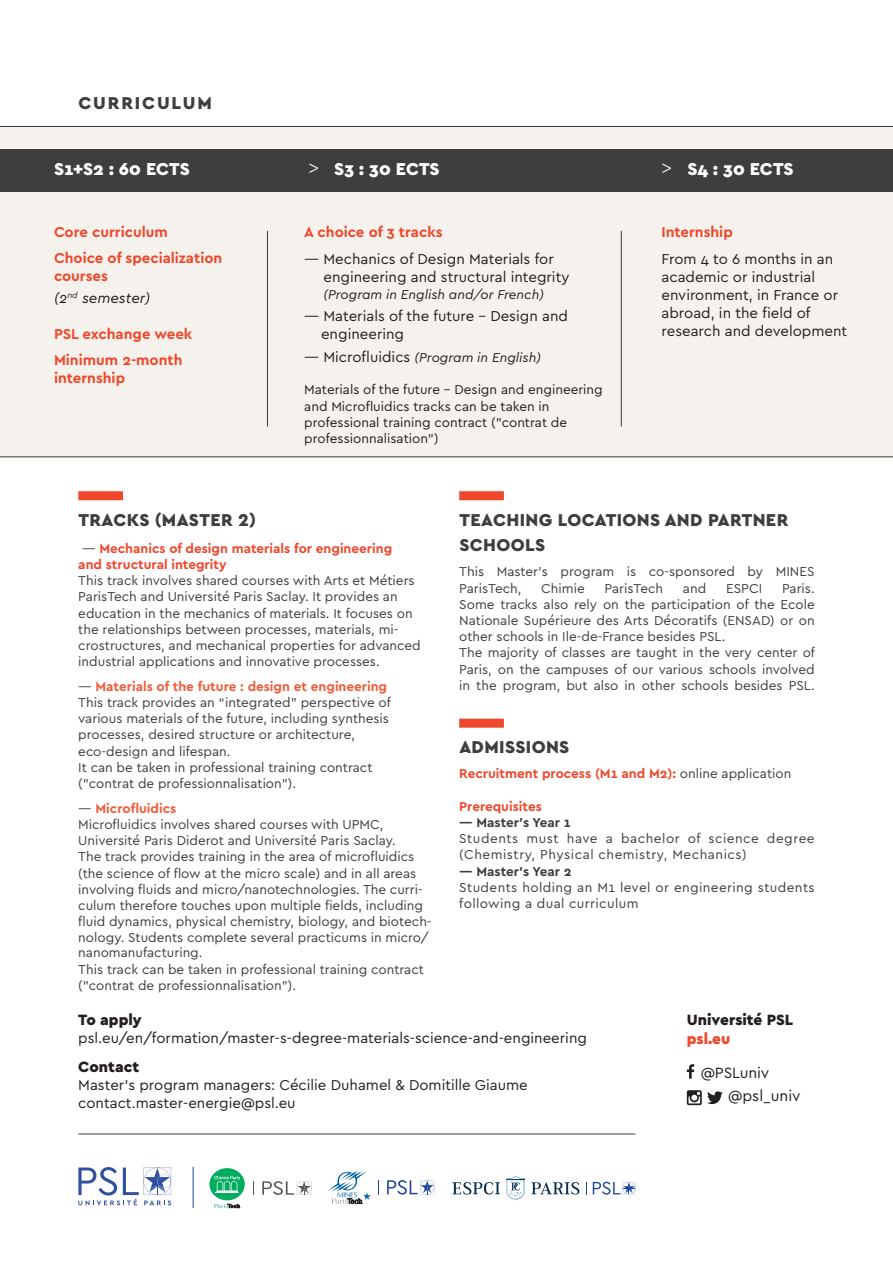
<style>
.page{position:relative;width:893px;height:1263px;background:#fff}
.page>*{position:absolute;margin:0;border:0;box-sizing:border-box;transform-origin:0 0}
.t1{font:900 18px/25.5px "Cera PRO";letter-spacing:.02em;color:#3e3e3f}
.t2{font:900 18px "Cera PRO";color:#fff}
.t3{font:900 18px "Cera PRO";letter-spacing:.1em;color:#3e3e3f}
.t4{font:18px "Myriad Pro";color:#fff}
.t5{font:900 15.6px "Cera PRO";color:#231f20}
.t6{font:15.6px "Cera PRO";letter-spacing:-.01em;color:#231f20}
.t7{font:900 15.6px "Cera PRO";color:#ef472b}
.t8{font:15px/18px "Cera PRO";color:#231f20}
.t9{font:700 15px/18px "Cera PRO";color:#ef472b}
.t10{font:italic 15px "Cera PRO";color:#231f20}
.t11{font:13.5px/16.2px "Cera PRO";color:#3e3e3f}
.t12{font:13.5px/16.2px "Cera PRO";color:#231f20}
.t13{font:13.5px/16.2px "Cera PRO";letter-spacing:.04em;color:#3e3e3f}
.t14{font:13.5px/16.2px "Cera PRO";letter-spacing:.03em;color:#3e3e3f}
.t15{font:italic 13.5px "Cera PRO";color:#231f20}
.t16{font:700 13.5px "Cera PRO";color:#ef472b}
.t17{font:700 13.5px "Cera PRO";color:#3e3e3f}
.s1{font-style:normal;font-size:15px}
.s2{font-weight:700;color:#ef472b}
.s3{font-weight:700;color:#f15b39}
.s4{font-weight:400;color:#3e3e3f}
</style>
<div class="page">
<div style="left:0;top:127px;width:893px;height:330px;background:#f5f2ee"></div>
<div style="left:0;top:149px;width:893px;height:42px;background:#3e3e3f"></div>
<hr style="left:78px;top:1133px;width:557px;height:1px;background:#3e3e3f">
<hr style="left:0;top:456px;width:893px;height:1px;background:#3e3e3f">
<hr style="left:0;top:126px;width:893px;height:1px;background:#3e3e3f">
<div style="left:78px;top:491px;width:45px;height:9px;background:#ef472b"></div>
<div style="left:459px;top:491px;width:45px;height:9px;background:#ef472b"></div>
<div style="left:459px;top:719px;width:45px;height:9px;background:#ef472b"></div>
<hr style="left:267px;top:231px;width:1px;height:195px;background:#3e3e3f">
<hr style="left:621px;top:231px;width:1px;height:195px;background:#3e3e3f">
<hr style="left:193px;top:1167px;width:1px;height:41px;background:#1d449b">
<svg style="left:687px;top:1064px;width:7px;height:15px"></svg>
<svg style="left:687px;top:1090px;width:36px;height:15px"></svg>
<svg style="left:78px;top:1167px;width:93px;height:38px"></svg>
<svg style="left:387px;top:1180px;width:47px;height:14px"></svg>
<svg style="left:328px;top:1171px;width:43px;height:33px"></svg>
<svg style="left:586px;top:1182px;width:1px;height:12px"></svg>
<svg style="left:593px;top:1182px;width:42px;height:12px"></svg>
<svg style="left:452px;top:1182px;width:48px;height:12px"></svg>
<svg style="left:531px;top:1182px;width:48px;height:12px"></svg>
<svg style="left:507px;top:1176px;width:18px;height:24px"></svg>
<svg style="left:262px;top:1181px;width:50px;height:14px"></svg>
<div style="left:209px;top:1168px;width:36px;height:32px;background:#00ad5e;border-radius:50%"></div>
<svg style="left:214px;top:1203px;width:26px;height:5px"></svg>
<svg style="left:214px;top:1176px;width:26px;height:17px"></svg>
<p class="t3" style="left:78px;top:91px;width:135px">CURRICULUM</p>
<p class="t2" style="left:54px;top:157px;width:137px">S1+S2 : 60 ECTS</p>
<p class="t2" style="left:687px;top:157px;width:108px">S4 : 30 ECTS</p>
<p class="t4" style="left:309px;top:156px;width:12px">&gt;</p>
<p class="t2" style="left:334px;top:157px;width:107px">S3 : 30 ECTS</p>
<p class="t4" style="left:661px;top:156px;width:12px">&gt;</p>
<p class="t9" style="left:54px;top:223px;width:115px">Core curriculum</p>
<p class="t9" style="left:54px;top:248px;width:170px">Choice of specialization courses</p>
<p class="t10" style="left:54px;top:288px;width:98px">(2<sup>nd</sup> semester)</p>
<p class="t9" style="left:54px;top:325px;width:140px">PSL exchange week</p>
<p class="t9" style="left:54px;top:350px;width:130px">Minimum 2-month</p>
<p class="t9" style="left:54px;top:368px;width:73px">internship</p>
<p class="t9" style="left:304px;top:223px;width:140px">A choice of 3 tracks</p>
<p class="t8" style="left:323px;top:250px;width:247px;text-indent:-19px">— Mechanics of Design Materials for engineering and structural integrity</p>
<p class="t15" style="left:323px;top:285px;width:222px">(Program in English and/or French)</p>
<p class="t8" style="left:321px;top:307px;width:248px;text-indent:-17px">— Materials of the future - Design and engineering</p>
<p class="t15" style="left:304px;top:348px;width:238px"><span class="s1">— Microfluidics</span> (Program in English)</p>
<p class="t12" style="left:304px;top:381px;width:300px">Materials of the future - Design and engineering and Microfluidics tracks can be taken in professional training contract ("contrat de professionnalisation")</p>
<p class="t9" style="left:661px;top:223px;width:73px">Internship</p>
<p class="t8" style="left:661px;top:250px;width:187px">From 4 to 6 months in an academic or industrial environment, in France or abroad, in the field of research and development</p>
<p class="t1" style="left:78px;top:506px;width:179px">TRACKS (MASTER 2)</p>
<p class="t11" style="left:78px;top:539px;width:344px">— <span class="s2">Mechanics of design materials for engineering<br>and structural integrity<br></span>This track involves shared courses with Arts et Métiers ParisTech and Université Paris Saclay. It provides an education in the mechanics of materials. It focuses on the relationships between processes, materials, mi&shy;crostructures, and mechanical properties for advanced industrial applications and innovative processes.</p>
<p class="t11" style="left:78px;top:678px;width:314px">— <span class="s3">Materials of the future : design et engineering </span>This track provides an “integrated” perspective of various materials of the future, including synthesis processes, desired structure or architecture, eco-design and lifespan.<br>It can be taken in professional training contract ("contrat de professionnalisation").</p>
<p class="t11" style="left:78px;top:800px;width:355px">— <span class="s3">Microfluidics<br></span>Microfluidics involves shared courses with UPMC, Université Paris Diderot and Université Paris Saclay.<br>The track provides training in the area of microfluidics (the science of flow at the micro scale) and in all areas involving fluids and micro/nanotechnologies. The curri&shy;culum therefore touches upon multiple fields, including fluid dynamics, physical chemistry, biology, and biotech&shy;nology. Students complete several practicums in micro/ nanomanufacturing.<br>This track can be taken in professional training contract ("contrat de professionnalisation").</p>
<p class="t1" style="left:459px;top:506px;width:330px">TEACHING LOCATIONS AND PARTNER<br>SCHOOLS</p>
<p class="t11" style="left:459px;top:563px;width:357px">This Master's program is co-sponsored by MINES<br>ParisTech,</p>
<p class="t11" style="left:541px;top:579px;width:45px">Chimie</p>
<p class="t11" style="left:605px;top:579px;width:60px">ParisTech</p>
<p class="t11" style="left:683px;top:579px;width:25px">and</p>
<p class="t11" style="left:726px;top:579px;width:38px">ESPCI</p>
<p class="t11" style="left:459px;top:579px;width:357px;text-align:justify;text-indent:323px">Paris.<br>Some tracks also rely on the participation of the Ecole Nationale Supérieure des Arts Décoratifs (ENSAD) or on other schools in Ile-de-France besides PSL.</p>
<p class="t11" style="left:459px;top:644px;width:357px;text-align:justify">The majority of classes are taught in the very center of Paris, on the campuses of our various schools involved in the program, but also in other schools besides PSL.</p>
<p class="t1" style="left:459px;top:734px;width:111px">ADMISSIONS</p>
<p class="t16" style="left:459px;top:765px;width:334px">Recruitment process (M1 and M2): <span class="s4">online application</span></p>
<p class="t16" style="left:459px;top:797px;width:84px">Prerequisites</p>
<p class="t17" style="left:459px;top:813px;width:113px">— Master’s Year 1</p>
<p class="t13" style="left:459px;top:830px;width:357px">Students must have a bachelor of science degree (Chemistry, Physical chemistry, Mechanics)</p>
<p class="t17" style="left:459px;top:862px;width:114px">— Master’s Year 2</p>
<p class="t14" style="left:459px;top:878px;width:357px">Students holding an M1 level or engineering students following a dual curriculum</p>
<p class="t5" style="left:78px;top:1009px;width:65px">To apply</p>
<p class="t8" style="left:78px;top:1028px;width:510px">psl.eu/en/formation/master-s-degree-materials-science-and-engineering</p>
<p class="t5" style="left:78px;top:1056px;width:62px">Contact</p>
<p class="t8" style="left:78px;top:1075px;width:451px">Master’s program managers: Cécilie Duhamel &amp; Domitille Giaume</p>
<p class="t8" style="left:78px;top:1093px;width:219px">contact.master-energie@psl.eu</p>
<p class="t5" style="left:687px;top:1009px;width:108px">Université PSL</p>
<p class="t7" style="left:687px;top:1028px;width:45px">psl.eu</p>
<p class="t6" style="left:701px;top:1062px;width:70px">@PSLuniv</p>
<p class="t6" style="left:728px;top:1085px;width:74px">@psl_univ</p>
</div>
